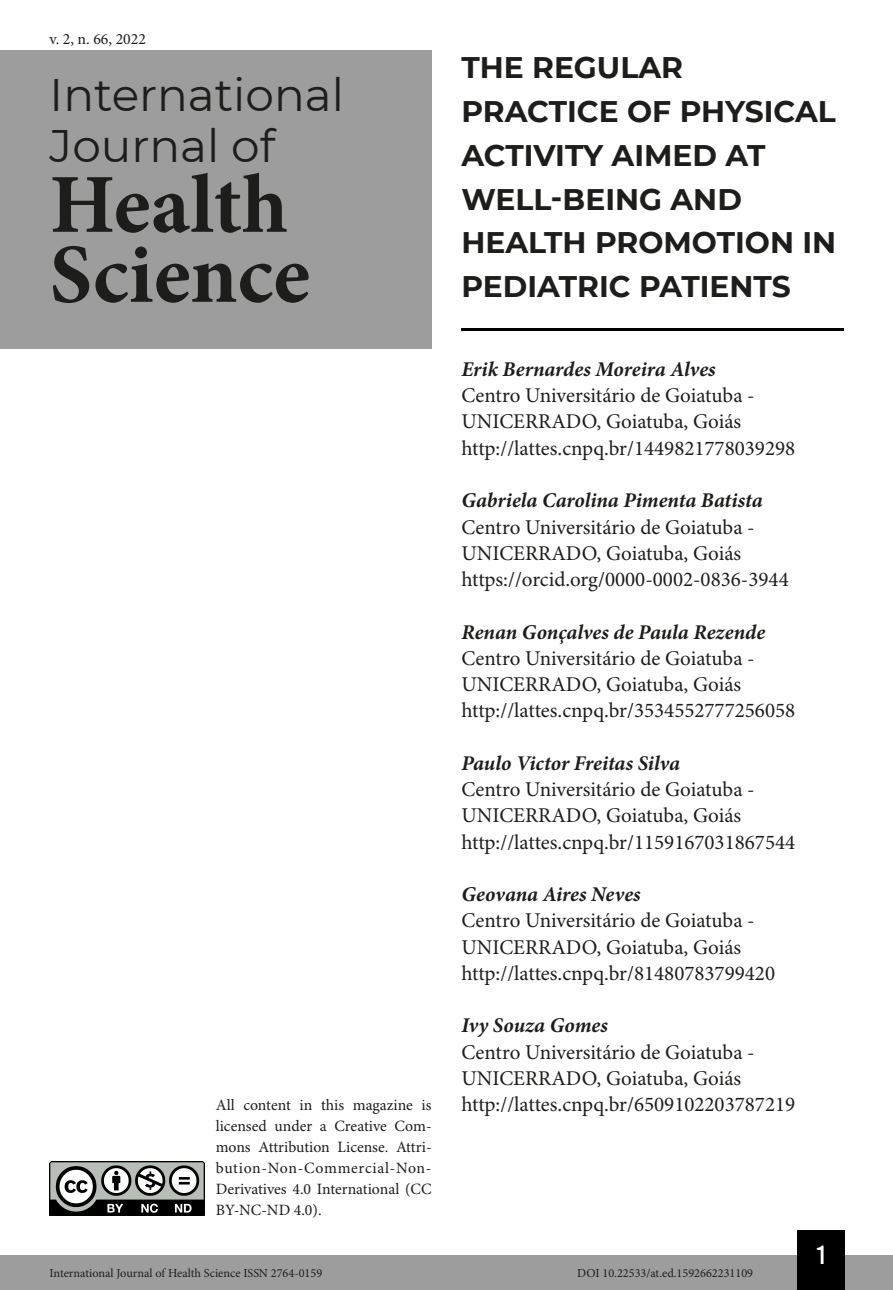
<style>
.page{position:relative;width:893px;height:1290px;background:#fff}
.page>*{position:absolute;margin:0;border:0;box-sizing:border-box;transform-origin:0 0}
.t1{font:700 84px/70px "Minion Pro";color:#1d1d1b}
.t2{font:45.5px/50.8px "Montserrat";color:#1d1d1b}
.t3{font:700 29.75px/43.8px "Montserrat";color:#1d1d1b}
.t4{font:26.25px "Bebas Kai";color:#fff}
.t5{font:21px/26.2px "Minion Pro";color:#1d1d1b}
.t6{font:italic 700 21px "Minion Pro";letter-spacing:-.005em;color:#1d1d1b}
.t7{font:15.75px/21px "Minion Pro";color:#1d1d1b;text-align:justify}
.t8{font:12.25px "Minion Pro";color:#1d1d1b}
</style>
<div class="page">
<div style="left:0;top:1255px;width:893px;height:35px;background:#9d9d9d"></div>
<div style="left:797px;top:1230px;width:48px;height:60px;background:#000"></div>
<img style="left:50px;top:1161px;width:154px;height:54px">
<div style="left:0;top:50px;width:432px;height:298px;background:#9d9d9d"></div>
<hr style="left:461px;top:329px;width:382px;height:2px;background:#000">
<p class="t7" style="left:50px;top:29px;width:98px">v. 2, n. 66, 2022</p>
<h2 class="t2" style="left:50px;top:68px;width:296px">International<br>Journal of</h2>
<h1 class="t1" style="left:50px;top:169px;width:262px">Health<br>Science</h1>
<p class="t7" style="left:216px;top:1095px;width:217px">All content in this magazine is licensed under a Creative Com&shy;mons Attribution License. Attri&shy;bution-Non-Commercial-Non-Derivatives 4.0 International (CC BY-NC-ND 4.0).</p>
<h3 class="t3" style="left:461px;top:44px;width:376px">THE REGULAR<br>PRACTICE OF PHYSICAL<br>ACTIVITY AIMED AT<br>WELL-BEING AND<br>HEALTH PROMOTION IN<br>PEDIATRIC PATIENTS</h3>
<p class="t6" style="left:461px;top:354px;width:256px">Erik Bernardes Moreira Alves</p>
<p class="t5" style="left:461px;top:383px;width:335px">Centro Universitário de Goiatuba -<br>UNICERRADO, Goiatuba, Goiás http://lattes.cnpq.br/1449821778039298</p>
<p class="t6" style="left:461px;top:485px;width:303px">Gabriela Carolina Pimenta Batista</p>
<p class="t5" style="left:461px;top:514px;width:329px">Centro Universitário de Goiatuba -<br>UNICERRADO, Goiatuba, Goiás https://orcid.org/0000-0002-0836-3944</p>
<p class="t6" style="left:461px;top:617px;width:305px">Renan Gonçalves de Paula Rezende</p>
<p class="t5" style="left:461px;top:646px;width:335px">Centro Universitário de Goiatuba -<br>UNICERRADO, Goiatuba, Goiás http://lattes.cnpq.br/3534552777256058</p>
<p class="t6" style="left:461px;top:748px;width:220px">Paulo Victor Freitas Silva</p>
<p class="t5" style="left:461px;top:777px;width:335px">Centro Universitário de Goiatuba -<br>UNICERRADO, Goiatuba, Goiás http://lattes.cnpq.br/1159167031867544</p>
<p class="t6" style="left:461px;top:879px;width:181px">Geovana Aires Neves</p>
<p class="t5" style="left:461px;top:908px;width:315px">Centro Universitário de Goiatuba -<br>UNICERRADO, Goiatuba, Goiás http://lattes.cnpq.br/81480783799420</p>
<p class="t6" style="left:461px;top:1010px;width:148px">Ivy Souza Gomes</p>
<p class="t5" style="left:461px;top:1039px;width:335px">Centro Universitário de Goiatuba -<br>UNICERRADO, Goiatuba, Goiás http://lattes.cnpq.br/6509102203787219</p>
<p class="t4" style="left:817px;top:1241px;width:10px">1</p>
<p class="t8" style="left:50px;top:1266px;width:274px">International Journal of Health Science ISSN 2764-0159</p>
<p class="t8" style="left:577px;top:1266px;width:177px">DOI 10.22533/at.ed.1592662231109</p>
</div>
